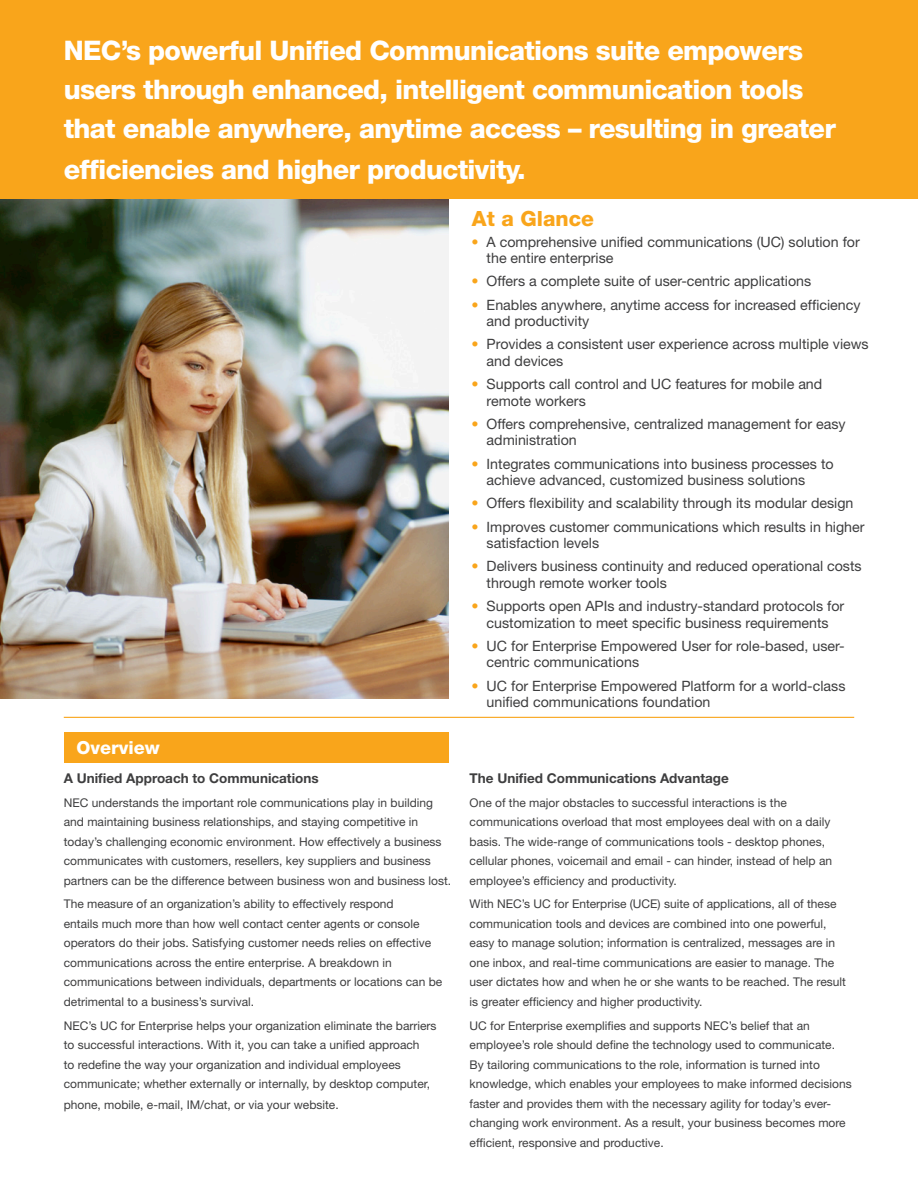
<style>
.page{position:relative;width:918px;height:1188px;background:#fff}
.page>*{position:absolute;margin:0;border:0;box-sizing:border-box;transform-origin:0 0}
.t1{font:800 27px/39.5px "Helvetica Neue";letter-spacing:-.025em;color:#fff}
.t2{font:800 21px "Helvetica Neue";color:#f9a51b}
.t3{font:800 18px "Helvetica Neue";color:#fff}
.t4{font:14.25px/16.5px "Helvetica Neue";color:#3e3e3f}
.t5{font:700 13.5px "Helvetica Neue";color:#3e3e3f}
.t6{font:12px/19.5px "Helvetica Neue";color:#3e3e3f}
.s1{color:#f9a51b}
</style>
<div class="page">
<img style="left:0;top:199px;width:448px;height:499px">
<div style="left:0;top:0;width:918px;height:199px;background:#f9a51b"></div>
<hr style="left:64px;top:717px;width:790px;height:1px;background:#f9a51b">
<div style="left:64px;top:733px;width:384px;height:30px;background:#f9a51b"></div>
<p class="t1" style="left:64px;top:31px;width:774px">NEC’s powerful Unified Communications suite empowers users through enhanced, intelligent communication tools that enable anywhere, anytime access – resulting in greater efficiencies and higher productivity.</p>
<p class="t2" style="left:472px;top:206px;width:124px">At a Glance</p>
<p class="t4" style="left:487px;top:233px;width:375px;text-indent:-15px"><span class="s1">•</span> A comprehensive unified communications (UC) solution for the entire enterprise</p>
<p class="t4" style="left:472px;top:273px;width:341px"><span class="s1">•</span> Offers a complete suite of user-centric applications</p>
<p class="t4" style="left:487px;top:296px;width:376px;text-indent:-15px"><span class="s1">•</span> Enables anywhere, anytime access for increased efficiency and productivity</p>
<p class="t4" style="left:487px;top:336px;width:384px;text-indent:-15px"><span class="s1">•</span> Provides a consistent user experience across multiple views and devices</p>
<p class="t4" style="left:487px;top:376px;width:337px;text-indent:-15px"><span class="s1">•</span> Supports call control and UC features for mobile and remote workers</p>
<p class="t4" style="left:487px;top:415px;width:361px;text-indent:-15px"><span class="s1">•</span> Offers comprehensive, centralized management for easy administration</p>
<p class="t4" style="left:487px;top:455px;width:349px;text-indent:-15px"><span class="s1">•</span> Integrates communications into business processes to achieve advanced, customized business solutions</p>
<p class="t4" style="left:472px;top:495px;width:383px"><span class="s1">•</span> Offers flexibility and scalability through its modular design</p>
<p class="t4" style="left:487px;top:518px;width:380px;text-indent:-15px"><span class="s1">•</span> Improves customer communications which results in higher satisfaction levels</p>
<p class="t4" style="left:487px;top:558px;width:377px;text-indent:-15px"><span class="s1">•</span> Delivers business continuity and reduced operational costs through remote worker tools</p>
<p class="t4" style="left:472px;top:598px;width:374px;text-align:center"><span class="s1">•</span> Supports open APIs and industry-standard protocols for customization to meet specific business requirements</p>
<p class="t4" style="left:487px;top:637px;width:360px;text-indent:-15px"><span class="s1">•</span> UC for Enterprise Empowered User for role-based, user&shy;centric communications</p>
<p class="t4" style="left:487px;top:677px;width:360px;text-indent:-15px"><span class="s1">•</span> UC for Enterprise Empowered Platform for a world-class unified communications foundation</p>
<p class="t3" style="left:76px;top:736px;width:85px">Overview</p>
<p class="t5" style="left:64px;top:770px;width:256px">A Unified Approach to Communications</p>
<p class="t6" style="left:64px;top:793px;width:389px">NEC understands the important role communications play in building and maintaining business relationships, and staying competitive in today’s challenging economic environment. How effectively a business communicates with customers, resellers, key suppliers and business partners can be the difference between business won and business lost.</p>
<p class="t6" style="left:64px;top:894px;width:380px">The measure of an organization’s ability to effectively respond<br>entails much more than how well contact center agents or console operators do their jobs. Satisfying customer needs relies on effective communications across the entire enterprise. A breakdown in communications between individuals, departments or locations can be detrimental to a business’s survival.</p>
<p class="t6" style="left:64px;top:1016px;width:374px">NEC’s UC for Enterprise helps your organization eliminate the barriers to successful interactions. With it, you can take a unified approach<br>to redefine the way your organization and individual employees communicate; whether externally or internally, by desktop computer,</p>
<p class="t6" style="left:64px;top:1095px;width:276px">phone, mobile, e-mail, IM/chat, or via your website.</p>
<p class="t5" style="left:470px;top:770px;width:261px">The Unified Communications Advantage</p>
<p class="t6" style="left:470px;top:793px;width:364px">One of the major obstacles to successful interactions is the communications overload that most employees deal with on a daily basis. The wide-range of communications tools - desktop phones, cellular phones, voicemail and email - can hinder, instead of help an employee’s efficiency and productivity.</p>
<p class="t6" style="left:470px;top:894px;width:378px">With NEC’s UC for Enterprise (UCE) suite of applications, all of these communication tools and devices are combined into one powerful, easy to manage solution; information is centralized, messages are in one inbox, and real-time communications are easier to manage. The user dictates how and when he or she wants to be reached. The result is greater efficiency and higher productivity.</p>
<p class="t6" style="left:470px;top:1016px;width:384px">UC for Enterprise exemplifies and supports NEC’s belief that an employee’s role should define the technology used to communicate.<br>By tailoring communications to the role, information is turned into knowledge, which enables your employees to make informed decisions faster and provides them with the necessary agility for today’s ever&shy;changing work environment. As a result, your business becomes more efficient, responsive and productive.</p>
</div>
